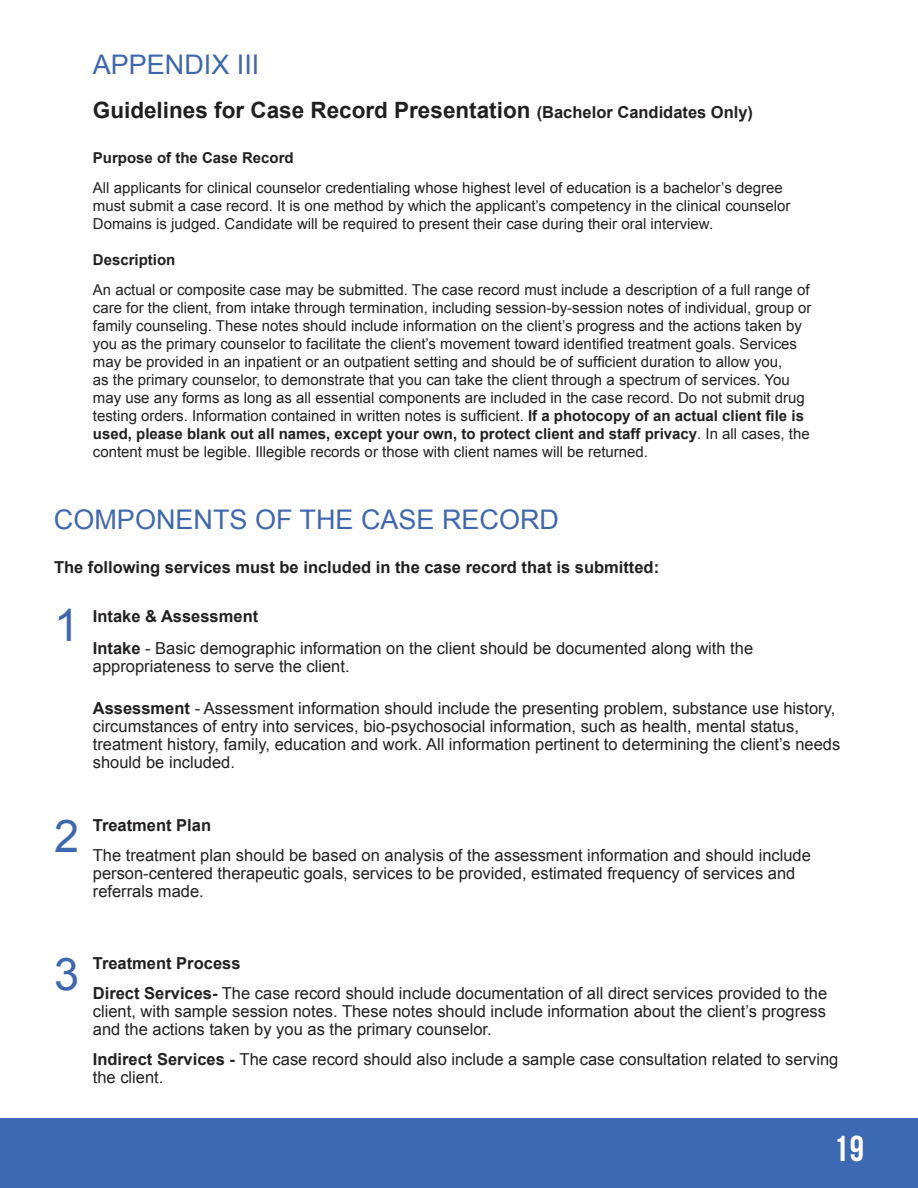
<style>
.page{position:relative;width:918px;height:1188px;background:#fff}
.page>*{position:absolute;margin:0;border:0;box-sizing:border-box;transform-origin:0 0}
.t1{font:45px "Arial";color:#3e67b1}
.t2{font:700 36px "Bebas Neue";color:#fff}
.t3{font:27px "Arial";color:#3e67b1}
.t4{font:700 22.5px "Arial";color:#231f20}
.t5{font:16.5px/18px "Arial";color:#231f20}
.t6{font:700 16.5px "Arial";color:#231f20}
.t7{font:15px/18px "Arial";color:#231f20}
.t8{font:700 15px "Arial";color:#231f20}
.s1{font-size:16.5px}
.s2{font-weight:700}
</style>
<div class="page">
<div style="left:0;top:1119px;width:918px;height:69px;background:#3d68b2"></div>
<p class="t3" style="left:93px;top:46px;width:168px">APPENDIX III</p>
<p class="t4" style="left:93px;top:96px;width:662px">Guidelines for Case Record Presentation <span class="s1">(Bachelor Candidates Only)</span></p>
<p class="t8" style="left:93px;top:148px;width:202px">Purpose of the Case Record</p>
<p class="t7" style="left:93px;top:179px;width:699px">All applicants for clinical counselor credentialing whose highest level of education is a bachelor’s degree must submit a case record. It is one method by which the applicant’s competency in the clinical counselor<br>Domains is judged. Candidate will be required to present their case during their oral interview.</p>
<p class="t8" style="left:93px;top:250px;width:84px">Description</p>
<p class="t7" style="left:93px;top:281px;width:720px">An actual or composite case may be submitted. The case record must include a description of a full range of care for the client, from intake through termination, including session-by-session notes of individual, group or family counseling. These notes should include information on the client’s progress and the actions taken by you as the primary counselor to facilitate the client’s movement toward identified treatment goals. Services may be provided in an inpatient or an outpatient setting and should be of sufficient duration to allow you,<br>as the primary counselor, to demonstrate that you can take the client through a spectrum of services. You may use any forms as long as all essential components are included in the case record. Do not submit drug testing orders. Information contained in written notes is sufficient. <span class="s2">If a photocopy of an actual client file is used, please blank out all names, except your own, to protect client and staff privacy</span>. In all cases, the content must be legible. Illegible records or those with client names will be returned.</p>
<p class="t3" style="left:54px;top:502px;width:507px">COMPONENTS OF THE CASE RECORD</p>
<p class="t6" style="left:54px;top:556px;width:607px">The following services must be included in the case record that is submitted:</p>
<p class="t1" style="left:54px;top:596px;width:27px">1</p>
<p class="t6" style="left:93px;top:605px;width:167px">Intake &amp; Assessment</p>
<p class="t5" style="left:93px;top:639px;width:662px"><span class="s2">Intake</span> - Basic demographic information on the client should be documented along with the appropriateness to serve the client.</p>
<p class="t5" style="left:93px;top:699px;width:749px"><span class="s2">Assessment</span> - Assessment information should include the presenting problem, substance use history, circumstances of entry into services, bio-psychosocial information, such as health, mental status, treatment history, family, education and work. All information pertinent to determining the client’s needs should be included.</p>
<p class="t1" style="left:54px;top:807px;width:27px">2</p>
<p class="t6" style="left:93px;top:814px;width:120px">Treatment Plan</p>
<p class="t5" style="left:93px;top:847px;width:720px">The treatment plan should be based on analysis of the assessment information and should include person-centered therapeutic goals, services to be provided, estimated frequency of services and referrals made.</p>
<p class="t1" style="left:54px;top:945px;width:27px">3</p>
<p class="t6" style="left:93px;top:953px;width:149px">Treatment Process</p>
<p class="t5" style="left:93px;top:985px;width:736px;text-align:justify"><span class="s2">Direct Services-</span> The case record should include documentation of all direct services provided to the client, with sample session notes. These notes should include information about the client’s progress and the actions taken by you as the primary counselor.</p>
<p class="t5" style="left:93px;top:1051px;width:747px"><span class="s2">Indirect Services -</span> The case record should also include a sample case consultation related to serving the client.</p>
<p class="t2" style="left:834px;top:1129px;width:32px">19</p>
</div>
